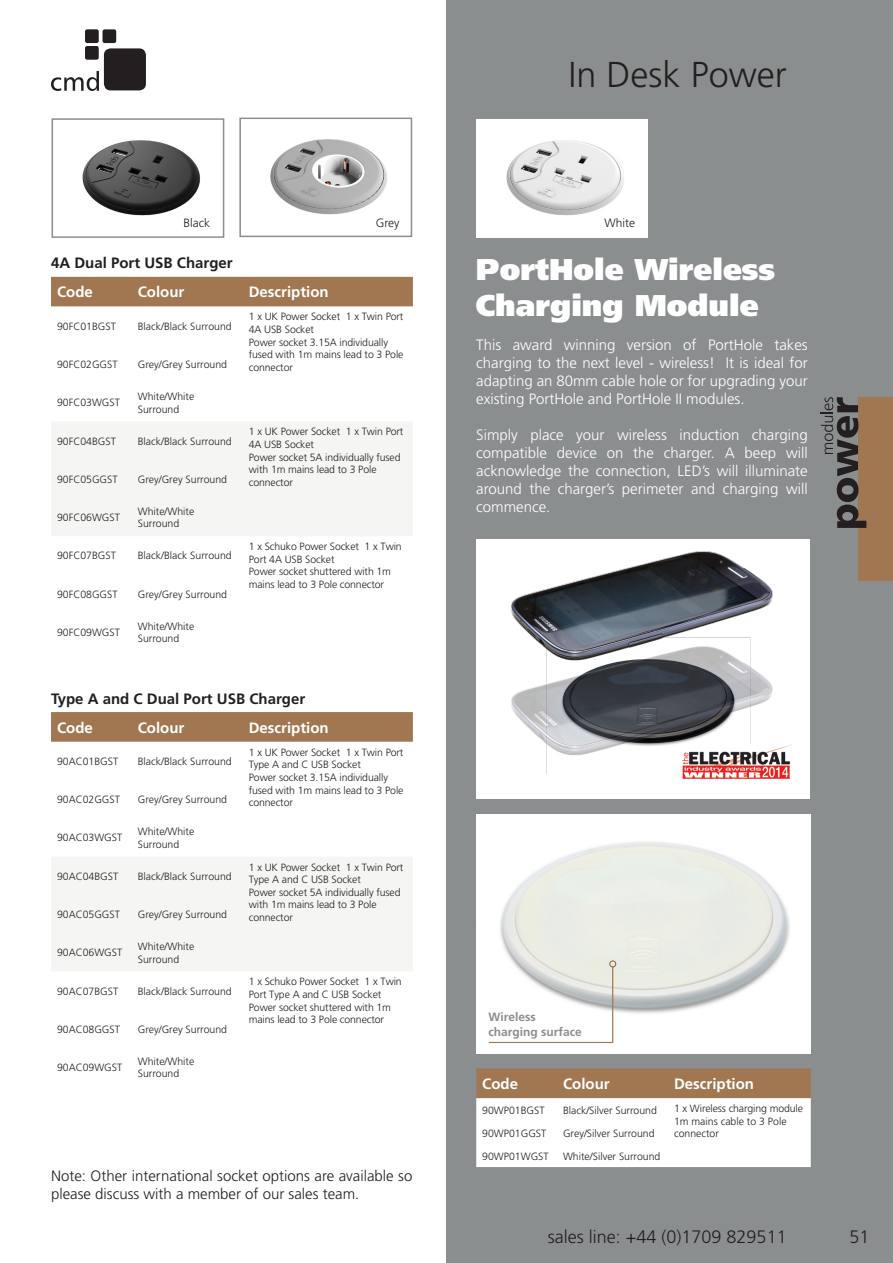
<style>
.page{position:relative;width:893px;height:1263px;background:#fff}
.page>*{position:absolute;margin:0;border:0;box-sizing:border-box;transform-origin:0 0}
.t1{font:300 36px "Frutiger LT Std";color:#231f20}
.t2{font:900 30px/36px "Frutiger LT Std";color:#fff}
.t3{font:300 18px "Frutiger LT Std";color:#231f20}
.t4{font:300 15px/18px "Frutiger LT Std";color:#fff;text-align:justify}
.t5{font:300 15px/18px "Frutiger LT Std";color:#231f20}
.t6{font:700 15px "Frutiger LT Std";color:#fff}
.t7{font:700 15px "Frutiger LT Std";color:#231f20}
.t8{font:700 12px "Frutiger LT Std";color:#8b8e8f}
.t9{font:300 12px "Frutiger LT Std";color:#231f20}
.t10{font:300 10.5px/12.6px "Frutiger LT Std";color:#231f20}
</style>
<div class="page">
<div style="left:446px;top:0;width:447px;height:1263px;background:#8b8e8f"></div>
<img style="left:270px;top:139px;width:117px;height:76px">
<div style="left:239px;top:118px;width:173px;height:119px;border:2px solid #8b8e8f"></div>
<img style="left:476px;top:119px;width:171px;height:118px">
<img style="left:82px;top:140px;width:119px;height:76px">
<div style="left:52px;top:118px;width:172px;height:120px;border:2px solid #8b8e8f"></div>
<div style="left:51px;top:277px;width:362px;height:30px;background:#a07750"></div>
<div style="left:51px;top:422px;width:362px;height:114px;background:#f5f6f4"></div>
<img style="left:476px;top:815px;width:334px;height:239px">
<svg style="left:476px;top:1068px;width:335px;height:99px;background:#e1d5c9"></svg>
<div style="left:476px;top:539px;width:334px;height:260px;background:#fff"></div>
<img style="left:511px;top:551px;width:282px;height:224px">
<hr style="left:486px;top:1041px;width:127px;height:4px;background:#231f20;opacity:.5">
<div style="left:607px;top:958px;width:10px;height:86px;background:#231f20;opacity:.5"></div>
<img style="left:676px;top:745px;width:117px;height:34px">
<div style="left:51px;top:712px;width:362px;height:30px;background:#a07750"></div>
<div style="left:51px;top:857px;width:362px;height:114px;background:#f5f6f4"></div>
<div style="left:104px;top:48px;width:42px;height:42px;background:#231f20;border-radius:7px"></div>
<svg style="left:51px;top:71px;width:48px;height:20px"></svg>
<div style="left:85px;top:46px;width:14px;height:14px;background:#231f20;border-radius:2px"></div>
<div style="left:85px;top:29px;width:14px;height:14px;background:#231f20;border-radius:2px"></div>
<div style="left:103px;top:29px;width:13px;height:14px;background:#231f20;border-radius:2px"></div>
<div style="left:858px;top:397px;width:35px;height:184px;background:#a07750"></div>
<svg style="left:821px;top:397px;width:45px;height:131px"></svg>
<p class="t1" style="left:569px;top:54px;width:220px">In Desk Power</p>
<p class="t9" style="left:184px;top:216px;width:28px">Black</p>
<p class="t9" style="left:376px;top:216px;width:25px">Grey</p>
<p class="t9" style="left:604px;top:216px;width:32px">White</p>
<p class="t7" style="left:51px;top:254px;width:183px">4A Dual Port USB Charger</p>
<p class="t6" style="left:57px;top:283px;width:37px">Code</p>
<p class="t6" style="left:138px;top:283px;width:48px">Colour</p>
<p class="t6" style="left:249px;top:283px;width:81px">Description</p>
<p class="t10" style="left:57px;top:320px;width:60px">90FC01BGST</p>
<p class="t10" style="left:138px;top:320px;width:95px">Black/Black Surround</p>
<p class="t10" style="left:249px;top:311px;width:156px">1 x UK Power Socket 1 x Twin Port<br>4A USB Socket</p>
<p class="t10" style="left:249px;top:336px;width:156px">Power socket 3.15A individually fused with 1m mains lead to 3 Pole connector</p>
<p class="t10" style="left:57px;top:358px;width:62px">90FC02GGST</p>
<p class="t10" style="left:138px;top:358px;width:91px">Grey/Grey Surround</p>
<p class="t10" style="left:57px;top:396px;width:65px">90FC03WGST</p>
<p class="t10" style="left:138px;top:390px;width:58px">White/White<br>Surround</p>
<p class="t10" style="left:57px;top:435px;width:60px">90FC04BGST</p>
<p class="t10" style="left:138px;top:435px;width:95px">Black/Black Surround</p>
<p class="t10" style="left:249px;top:425px;width:156px">1 x UK Power Socket 1 x Twin Port<br>4A USB Socket</p>
<p class="t10" style="left:249px;top:451px;width:153px">Power socket 5A individually fused with 1m mains lead to 3 Pole connector</p>
<p class="t10" style="left:57px;top:473px;width:62px">90FC05GGST</p>
<p class="t10" style="left:138px;top:473px;width:91px">Grey/Grey Surround</p>
<p class="t10" style="left:57px;top:511px;width:65px">90FC06WGST</p>
<p class="t10" style="left:138px;top:505px;width:58px">White/White<br>Surround</p>
<p class="t10" style="left:57px;top:549px;width:60px">90FC07BGST</p>
<p class="t10" style="left:138px;top:549px;width:95px">Black/Black Surround</p>
<p class="t10" style="left:249px;top:540px;width:155px">1 x Schuko Power Socket 1 x Twin<br>Port 4A USB Socket</p>
<p class="t10" style="left:249px;top:565px;width:144px">Power socket shuttered with 1m mains lead to 3 Pole connector</p>
<p class="t10" style="left:57px;top:588px;width:62px">90FC08GGST</p>
<p class="t10" style="left:138px;top:588px;width:91px">Grey/Grey Surround</p>
<p class="t10" style="left:57px;top:626px;width:65px">90FC09WGST</p>
<p class="t10" style="left:138px;top:620px;width:58px">White/White<br>Surround</p>
<p class="t7" style="left:51px;top:690px;width:256px">Type A and C Dual Port USB Charger</p>
<p class="t6" style="left:57px;top:718px;width:37px">Code</p>
<p class="t6" style="left:138px;top:718px;width:48px">Colour</p>
<p class="t6" style="left:249px;top:718px;width:81px">Description</p>
<p class="t10" style="left:57px;top:755px;width:63px">90AC01BGST</p>
<p class="t10" style="left:138px;top:755px;width:95px">Black/Black Surround</p>
<p class="t10" style="left:249px;top:746px;width:156px">1 x UK Power Socket 1 x Twin Port<br>Type A and C USB Socket</p>
<p class="t10" style="left:249px;top:771px;width:156px">Power socket 3.15A individually fused with 1m mains lead to 3 Pole connector</p>
<p class="t10" style="left:57px;top:793px;width:65px">90AC02GGST</p>
<p class="t10" style="left:138px;top:793px;width:91px">Grey/Grey Surround</p>
<p class="t10" style="left:57px;top:832px;width:67px">90AC03WGST</p>
<p class="t10" style="left:138px;top:825px;width:58px">White/White<br>Surround</p>
<p class="t10" style="left:57px;top:870px;width:63px">90AC04BGST</p>
<p class="t10" style="left:138px;top:870px;width:95px">Black/Black Surround</p>
<p class="t10" style="left:249px;top:861px;width:156px">1 x UK Power Socket 1 x Twin Port<br>Type A and C USB Socket</p>
<p class="t10" style="left:249px;top:886px;width:153px">Power socket 5A individually fused with 1m mains lead to 3 Pole connector</p>
<p class="t10" style="left:57px;top:908px;width:65px">90AC05GGST</p>
<p class="t10" style="left:138px;top:908px;width:91px">Grey/Grey Surround</p>
<p class="t10" style="left:57px;top:946px;width:67px">90AC06WGST</p>
<p class="t10" style="left:138px;top:940px;width:58px">White/White<br>Surround</p>
<p class="t10" style="left:57px;top:985px;width:63px">90AC07BGST</p>
<p class="t10" style="left:138px;top:985px;width:95px">Black/Black Surround</p>
<p class="t10" style="left:249px;top:975px;width:155px">1 x Schuko Power Socket 1 x Twin<br>Port Type A and C USB Socket</p>
<p class="t10" style="left:249px;top:1001px;width:144px">Power socket shuttered with 1m mains lead to 3 Pole connector</p>
<p class="t10" style="left:57px;top:1023px;width:65px">90AC08GGST</p>
<p class="t10" style="left:138px;top:1023px;width:91px">Grey/Grey Surround</p>
<p class="t10" style="left:57px;top:1061px;width:67px">90AC09WGST</p>
<p class="t10" style="left:138px;top:1055px;width:58px">White/White<br>Surround</p>
<p class="t5" style="left:51px;top:1167px;width:363px">Note: Other international socket options are available so please discuss with a member of our sales team.</p>
<p class="t2" style="left:476px;top:251px;width:301px">PortHole Wireless<br>Charging Module</p>
<p class="t4" style="left:476px;top:336px;width:333px">This award winning version of PortHole takes charging to the next level - wireless! It is ideal for adapting an 80mm cable hole or for upgrading your existing PortHole and PortHole II modules.</p>
<p class="t4" style="left:476px;top:426px;width:333px">Simply place your wireless induction charging compatible device on the charger. A beep will acknowledge the connection, LED’s will illuminate around the charger’s perimeter and charging will commence.</p>
<p class="t8" style="left:489px;top:1010px;width:49px">Wireless</p>
<p class="t8" style="left:489px;top:1025px;width:95px">charging surface</p>
<p class="t6" style="left:482px;top:1075px;width:37px">Code</p>
<p class="t6" style="left:563px;top:1075px;width:48px">Colour</p>
<p class="t6" style="left:674px;top:1075px;width:81px">Description</p>
<p class="t10" style="left:482px;top:1104px;width:64px">90WP01BGST</p>
<p class="t10" style="left:563px;top:1104px;width:95px">Black/Silver Surround</p>
<p class="t10" style="left:674px;top:1102px;width:131px">1 x Wireless charging module<br>1m mains cable to 3 Pole</p>
<p class="t10" style="left:482px;top:1127px;width:66px">90WP01GGST</p>
<p class="t10" style="left:563px;top:1127px;width:93px">Grey/Silver Surround</p>
<p class="t10" style="left:674px;top:1127px;width:46px">connector</p>
<p class="t10" style="left:482px;top:1150px;width:68px">90WP01WGST</p>
<p class="t10" style="left:563px;top:1150px;width:99px">White/Silver Surround</p>
<h3 class="t3" style="left:548px;top:1226px;width:240px">sales line: +44 (0)1709 829511</h3>
<h3 class="t3" style="left:849px;top:1226px;width:22px">51</h3>
</div>
